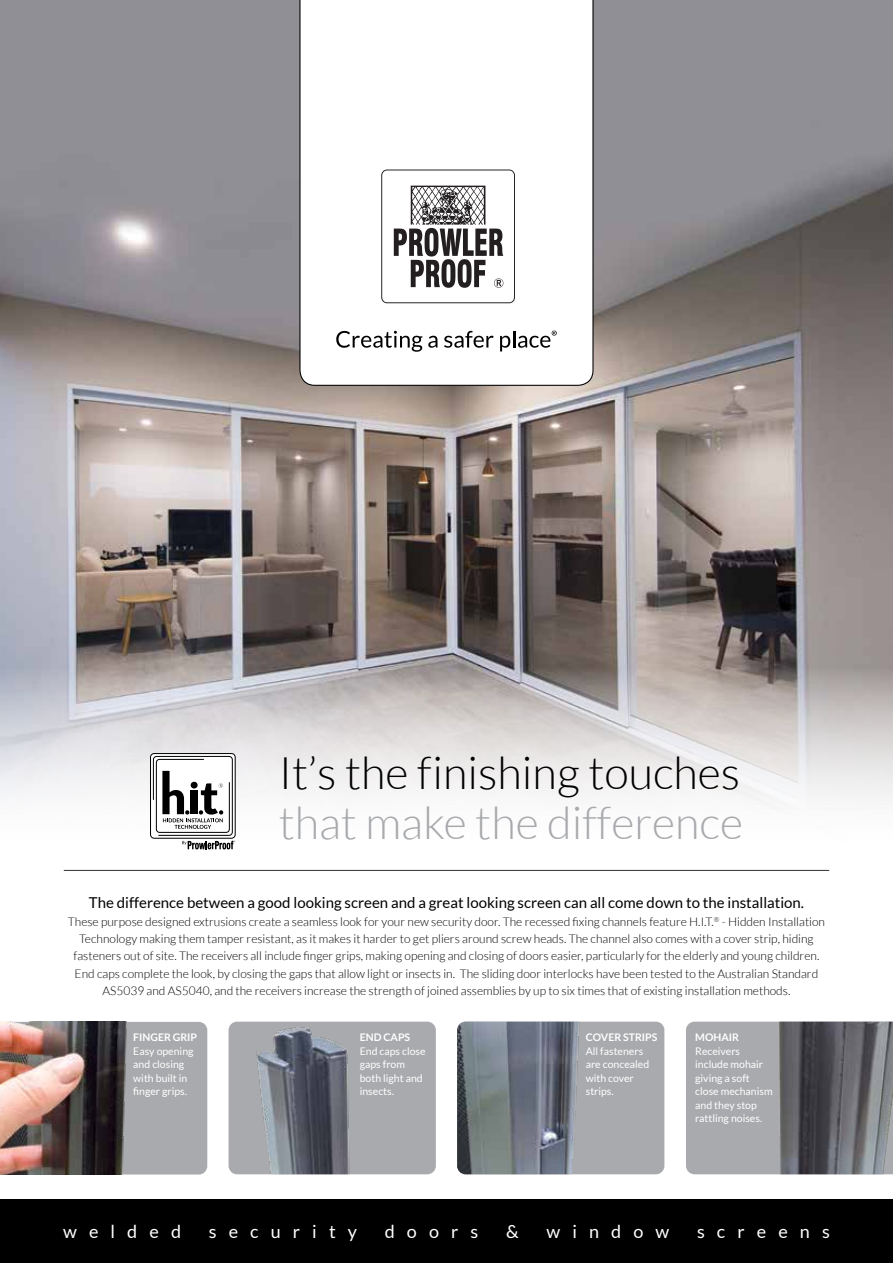
<style>
.page{position:relative;width:893px;height:1263px;background:#fff}
.page>*{position:absolute;margin:0;border:0;box-sizing:border-box;transform-origin:0 0}
.t1{font:300 45px "Lato";color:#000}
.t2{font:300 45px "Lato";color:#a7a9ac}
.t3{font:18px "Lato";letter-spacing:.675em;color:#fff}
.t4{font:15px "Lato";color:#000}
.t5{font:300 12px/17.4px "Lato";color:#000;text-align:center}
.t6{font:10.5px/13.5px "Lato";color:#fff}
.t7{font:700 10.5px "Lato";color:#fff}
</style>
<div class="page">
<img style="left:0;top:0;width:893px;height:805px">
<div style="left:150px;top:753px;width:86px;height:86px;border:1px solid #000;border-radius:4px"></div>
<svg style="left:152px;top:755px;width:83px;height:94px"></svg>
<svg style="left:299px;top:0;width:295px;height:386px"></svg>
<svg style="left:379px;top:167px;width:139px;height:139px"></svg>
<svg style="left:381px;top:170px;width:134px;height:133px"></svg>
<svg style="left:336px;top:331px;width:86px;height:21px"></svg>
<svg style="left:428px;top:336px;width:9px;height:12px"></svg>
<svg style="left:444px;top:331px;width:49px;height:17px"></svg>
<svg style="left:500px;top:331px;width:57px;height:20px"></svg>
<div style="left:0;top:1199px;width:893px;height:64px;background:#000"></div>
<hr style="left:64px;top:870px;width:765px;height:1px;background:#414042">
<div style="left:143px;top:1022px;width:64px;height:152px;background:#a9aaad"></div>
<img style="left:0;top:1022px;width:143px;height:152px">
<div style="left:229px;top:1022px;width:207px;height:152px;background:#a9aaad;border-radius:9px"></div>
<img style="left:229px;top:1022px;width:121px;height:152px">
<div style="left:457px;top:1022px;width:207px;height:152px;background:#a9aaad;border-radius:9px"></div>
<img style="left:457px;top:1022px;width:123px;height:152px">
<div style="left:686px;top:1022px;width:92px;height:152px;background:#a9aaad"></div>
<img style="left:778px;top:1022px;width:115px;height:152px">
<h1 class="t1" style="left:279px;top:749px;width:463px">It’s the finishing touches</h1>
<h1 class="t2" style="left:279px;top:798px;width:466px">that make the difference</h1>
<p class="t4" style="left:89px;top:895px;width:717px">The difference between a good looking screen and a great looking screen can all come down to the installation.</p>
<p class="t5" style="left:68px;top:913px;width:759px">These purpose designed extrusions create a seamless look for your new security door. The recessed fixing channels feature H.I.T.<sup>®</sup> - Hidden Installation Technology making them tamper resistant, as it makes it harder to get pliers around screw heads. The channel also comes with a cover strip, hiding fasteners out of site. The receivers all include finger grips, making opening and closing of doors easier, particularly for the elderly and young children.<br>End caps complete the look, by closing the gaps that allow light or insects in. The sliding door interlocks have been tested to the Australian Standard AS5039 and AS5040, and the receivers increase the strength of joined assemblies by up to six times that of existing installation methods.</p>
<p class="t7" style="left:133px;top:1031px;width:65px">FINGER GRIP</p>
<p class="t6" style="left:133px;top:1044px;width:62px">Easy opening and closing with built in finger grips.</p>
<p class="t7" style="left:360px;top:1031px;width:52px">END CAPS</p>
<p class="t6" style="left:360px;top:1044px;width:67px">End caps close gaps from both light and insects.</p>
<p class="t7" style="left:586px;top:1031px;width:73px">COVER STRIPS</p>
<p class="t6" style="left:586px;top:1044px;width:65px">All fasteners are concealed with cover strips.</p>
<p class="t7" style="left:695px;top:1031px;width:45px">MOHAIR</p>
<p class="t6" style="left:695px;top:1044px;width:79px">Receivers include mohair giving a soft close mechanism and they stop rattling noises.</p>
<h2 class="t3" style="left:63px;top:1222px;width:119px">welded</h2>
<h2 class="t3" style="left:209px;top:1222px;width:150px">security</h2>
<h2 class="t3" style="left:385px;top:1222px;width:95px">doors</h2>
<h2 class="t3" style="left:506px;top:1222px;width:14px">&amp;</h2>
<h2 class="t3" style="left:546px;top:1222px;width:124px">window</h2>
<h2 class="t3" style="left:697px;top:1222px;width:134px">screens</h2>
</div>
